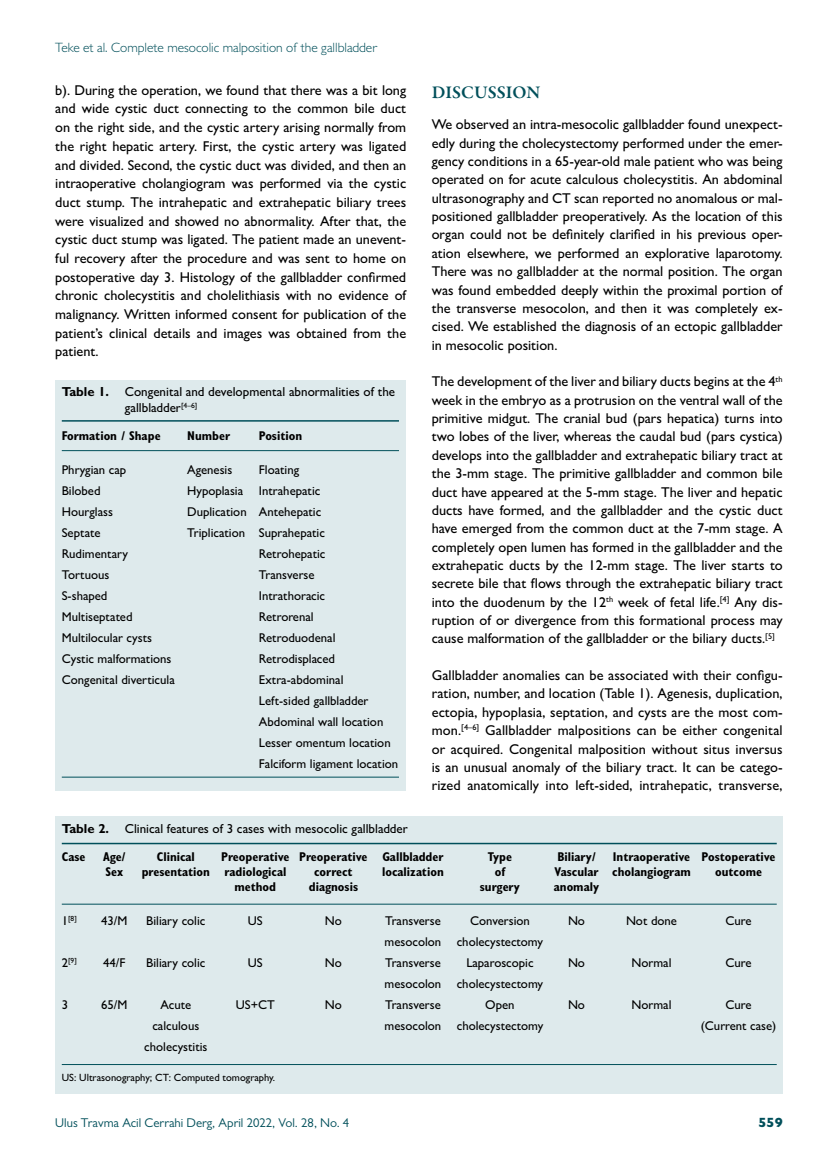
<style>
.page{position:relative;width:838px;height:1170px;background:#fff}
.page>*{position:absolute;margin:0;border:0;box-sizing:border-box;transform-origin:0 0}
.t1{font:600 18px "Garamond Premr Pro";color:#004f5a}
.t2{font:500 14.25px/18.3px "Gill Sans MT Pro";color:#000;text-align:justify}
.t3{font:300 13.5px "Gill Sans MT Pro";color:#004f5a}
.t4{font:800 13.5px "Gill Sans MT Pro";color:#004f5a}
.t5{font:500 13.05px/15.6px "Gill Sans MT Pro";color:#000}
.t6{font:500 12.75px/21px "Gill Sans MT Pro";color:#000}
.t7{font:700 condensed 12.75px "Gill Sans MT Pro";color:#000}
.t8{font:12.75px "Gill Sans MT Pro";color:#004f5a}
.t9{font:500 10.5px "Gill Sans MT Pro";color:#000}
.t10{font:500 7.5px "Gill Sans MT Pro";color:#000}
.s1{font-weight:700}
.s2{font-size:12.75px}
</style>
<div class="page">
<div style="left:55px;top:379px;width:351px;height:411px;background:#deeaec"></div>
<hr style="left:62px;top:420px;width:337px;height:1px;background:#004f5a">
<hr style="left:62px;top:450px;width:337px;height:1px;background:#004f5a">
<hr style="left:62px;top:776px;width:337px;height:1px;background:#004f5a">
<div style="left:55px;top:815px;width:727px;height:278px;background:#deeaec"></div>
<hr style="left:62px;top:842px;width:714px;height:2px;background:#004f5a">
<hr style="left:62px;top:903px;width:714px;height:1px;background:#004f5a">
<hr style="left:62px;top:1064px;width:714px;height:1px;background:#004f5a">
<p class="t3" style="left:55px;top:39px;width:324px">Teke et al. Complete mesocolic malposition of the gallbladder</p>
<p class="t2" style="left:55px;top:81px;width:352px">b). During the operation, we found that there was a bit long and wide cystic duct connecting to the common bile duct on the right side, and the cystic artery arising normally from the right hepatic artery. First, the cystic artery was ligated and divided. Second, the cystic duct was divided, and then an intraoperative cholangiogram was performed via the cystic duct stump. The intrahepatic and extrahepatic biliary trees were visualized and showed no abnormality. After that, the cystic duct stump was ligated. The patient made an unevent&shy;ful recovery after the procedure and was sent to home on postoperative day 3. Histology of the gallbladder confirmed chronic cholecystitis and cholelithiasis with no evidence of malignancy. Written informed consent for publication of the patient’s clinical details and images was obtained from the patient.</p>
<p class="t1" style="left:432px;top:82px;width:110px">DISCUSSION</p>
<p class="t2" style="left:432px;top:115px;width:352px">We observed an intra-mesocolic gallbladder found unexpect&shy;edly during the cholecystectomy performed under the emer&shy;gency conditions in a 65-year-old male patient who was being operated on for acute calculous cholecystitis. An abdominal ultrasonography and CT scan reported no anomalous or mal&shy;positioned gallbladder preoperatively. As the location of this organ could not be definitely clarified in his previous oper&shy;ation elsewhere, we performed an explorative laparotomy.<br>There was no gallbladder at the normal position. The organ was found embedded deeply within the proximal portion of the transverse mesocolon, and then it was completely ex&shy;cised. We established the diagnosis of an ectopic gallbladder in mesocolic position.</p>
<p class="t2" style="left:432px;top:372px;width:352px">The development of the liver and biliary ducts begins at the 4<sup>th </sup>week in the embryo as a protrusion on the ventral wall of the primitive midgut. The cranial bud (pars hepatica) turns into two lobes of the liver, whereas the caudal bud (pars cystica) develops into the gallbladder and extrahepatic biliary tract at the 3-mm stage. The primitive gallbladder and common bile duct have appeared at the 5-mm stage. The liver and hepatic ducts have formed, and the gallbladder and the cystic duct have emerged from the common duct at the 7-mm stage. A completely open lumen has formed in the gallbladder and the extrahepatic ducts by the 12-mm stage. The liver starts to secrete bile that flows through the extrahepatic biliary tract into the duodenum by the 12<sup>th</sup> week of fetal life.<sup>[4]</sup> Any dis&shy;ruption of or divergence from this formational process may cause malformation of the gallbladder or the biliary ducts.<sup>[5]</sup></p>
<p class="t2" style="left:432px;top:666px;width:352px">Gallbladder anomalies can be associated with their configu&shy;ration, number, and location (Table 1). Agenesis, duplication, ectopia, hypoplasia, septation, and cysts are the most com&shy;mon.<sup>[4–6]</sup> Gallbladder malpositions can be either congenital or acquired. Congenital malposition without situs inversus is an unusual anomaly of the biliary tract. It can be catego&shy;rized anatomically into left-sided, intrahepatic, transverse,</p>
<p class="t5" style="left:125px;top:384px;width:272px;text-indent:-63px"><span class="s1">Table 1.</span> Congenital and developmental abnormalities of the gallbladder<sup>[4–6]</sup></p>
<p class="t7" style="left:62px;top:428px;width:100px">Formation / Shape</p>
<p class="t6" style="left:62px;top:458px;width:114px">Phrygian cap<br>Bilobed<br>Hourglass<br>Septate<br>Rudimentary<br>Tortuous<br>S-shaped<br>Multiseptated<br>Multilocular cysts<br>Cystic malformations<br>Congenital diverticula</p>
<p class="t7" style="left:259px;top:428px;width:45px">Position</p>
<p class="t6" style="left:259px;top:458px;width:141px">Floating<br>Intrahepatic<br>Antehepatic<br>Suprahepatic<br>Retrohepatic<br>Transverse<br>Intrathoracic<br>Retrorenal<br>Retroduodenal<br>Retrodisplaced<br>Extra-abdominal<br>Left-sided gallbladder<br>Abdominal wall location<br>Lesser omentum location<br>Falciform ligament location</p>
<p class="t7" style="left:187px;top:428px;width:44px">Number</p>
<p class="t6" style="left:187px;top:458px;width:61px">Agenesis<br>Hypoplasia<br>Duplication<br>Triplication</p>
<p class="t5" style="left:62px;top:820px;width:347px"><span class="s1">Table 2.</span> Clinical features of 3 cases with mesocolic gallbladder</p>
<p class="t7" style="left:62px;top:848px;width:25px">Case</p>
<p class="t7" style="left:103px;top:848px;width:24px">Age/</p>
<p class="t7" style="left:157px;top:848px;width:40px">Clinical</p>
<p class="t7" style="left:221px;top:848px;width:224px">Preoperative Preoperative Gallbladder</p>
<p class="t7" style="left:488px;top:848px;width:26px">Type</p>
<p class="t7" style="left:557px;top:848px;width:40px">Biliary/</p>
<p class="t7" style="left:613px;top:848px;width:164px">Intraoperative Postoperative</p>
<p class="t7" style="left:105px;top:864px;width:19px">Sex</p>
<p class="t7" style="left:142px;top:864px;width:146px">presentation radiological</p>
<p class="t7" style="left:314px;top:864px;width:40px">correct</p>
<p class="t7" style="left:382px;top:864px;width:63px">localization</p>
<p class="t7" style="left:495px;top:864px;width:12px">of</p>
<p class="t7" style="left:554px;top:864px;width:138px">Vascular cholangiogram</p>
<p class="t7" style="left:715px;top:864px;width:48px">outcome</p>
<p class="t7" style="left:234px;top:879px;width:43px">method</p>
<p class="t7" style="left:309px;top:879px;width:51px">diagnosis</p>
<p class="t7" style="left:480px;top:879px;width:42px">surgery</p>
<p class="t7" style="left:554px;top:879px;width:47px">anomaly</p>
<p class="t10" style="left:62px;top:913px;width:17px"><span class="s2">1</span>[8]</p>
<p class="t6" style="left:101px;top:910px;width:28px">43/M</p>
<p class="t6" style="left:146px;top:910px;width:61px">Biliary colic</p>
<p class="t6" style="left:248px;top:910px;width:16px">US</p>
<p class="t6" style="left:325px;top:910px;width:18px">No</p>
<p class="t6" style="left:385px;top:910px;width:57px">Transverse</p>
<p class="t6" style="left:470px;top:910px;width:61px">Conversion</p>
<p class="t6" style="left:568px;top:910px;width:18px">No</p>
<p class="t6" style="left:626px;top:910px;width:52px">Not done</p>
<p class="t6" style="left:725px;top:910px;width:28px">Cure</p>
<p class="t6" style="left:384px;top:931px;width:160px">mesocolon cholecystectomy</p>
<p class="t10" style="left:62px;top:955px;width:17px"><span class="s2">2</span>[9]</p>
<p class="t6" style="left:103px;top:952px;width:24px">44/F</p>
<p class="t6" style="left:146px;top:952px;width:61px">Biliary colic</p>
<p class="t6" style="left:248px;top:952px;width:16px">US</p>
<p class="t6" style="left:325px;top:952px;width:18px">No</p>
<p class="t6" style="left:385px;top:952px;width:57px">Transverse</p>
<p class="t6" style="left:466px;top:952px;width:69px">Laparoscopic</p>
<p class="t6" style="left:568px;top:952px;width:18px">No</p>
<p class="t6" style="left:631px;top:952px;width:41px">Normal</p>
<p class="t6" style="left:725px;top:952px;width:28px">Cure</p>
<p class="t6" style="left:384px;top:973px;width:160px">mesocolon cholecystectomy</p>
<p class="t6" style="left:62px;top:994px;width:8px">3</p>
<p class="t6" style="left:101px;top:994px;width:28px">65/M</p>
<p class="t6" style="left:160px;top:994px;width:32px">Acute</p>
<p class="t6" style="left:236px;top:994px;width:41px">US+CT</p>
<p class="t6" style="left:325px;top:994px;width:18px">No</p>
<p class="t6" style="left:385px;top:994px;width:57px">Transverse</p>
<p class="t6" style="left:485px;top:994px;width:31px">Open</p>
<p class="t6" style="left:568px;top:994px;width:18px">No</p>
<p class="t6" style="left:631px;top:994px;width:41px">Normal</p>
<p class="t6" style="left:725px;top:994px;width:28px">Cure</p>
<p class="t6" style="left:152px;top:1015px;width:48px">calculous</p>
<p class="t6" style="left:384px;top:1015px;width:160px">mesocolon cholecystectomy</p>
<p class="t6" style="left:701px;top:1015px;width:77px">(Current case)</p>
<p class="t6" style="left:144px;top:1036px;width:65px">cholecystitis</p>
<p class="t9" style="left:62px;top:1070px;width:215px">US: Ultrasonography; CT: Computed tomography.</p>
<p class="t8" style="left:55px;top:1115px;width:295px">Ulus Travma Acil Cerrahi Derg, April 2022, Vol. 28, No. 4</p>
<p class="t4" style="left:758px;top:1114px;width:26px">559</p>
</div>
